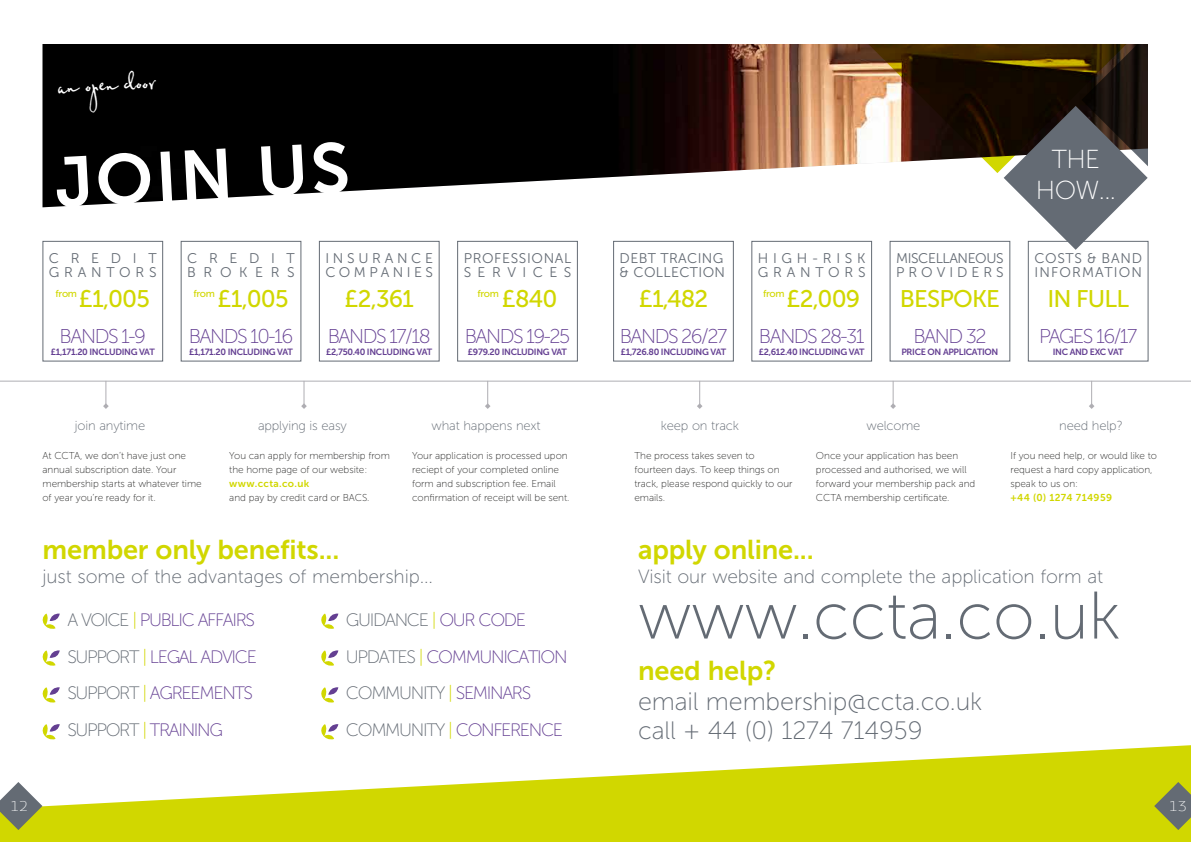
<style>
.page{position:relative;width:1191px;height:842px;background:#fff}
.page>*{position:absolute;margin:0;border:0;box-sizing:border-box;transform-origin:0 0}
.t1{font:70.3px "Museo Sans 700";color:#fff}
.t2{font:67.1px "Museo Sans 100";letter-spacing:-.005em;color:#646b74}
.t3{font:28.3px "Federico";color:#fff}
.t4{font:27.1px "Museo Sans 700";letter-spacing:-.005em;color:#d1d700}
.t5{font:26px "Museo Sans 100";letter-spacing:-.025em;color:#fff}
.t6{font:25.1px/29px "Museo Sans 100";letter-spacing:-.005em;color:#646b74}
.t7{font:24px "Museo Sans 500";letter-spacing:-.035em;color:#d1d700}
.t8{font:20px "Museo Sans 100";letter-spacing:-.075em;color:#643f92}
.t9{font:19.1px "Museo Sans 100";letter-spacing:-.005em;color:#646b74}
.t10{font:18px "Museo Sans 100";letter-spacing:-.075em;color:#643f92}
.t11{font:18px "Museo Sans 100";letter-spacing:-.075em;color:#646b74}
.t12{font:14px/14px "Museo Sans 300";letter-spacing:.025em;color:#646b74}
.t13{font:14px/14px "Museo Sans 300";letter-spacing:-.03em;color:#646b74}
.t14{font:14px/14px "Museo Sans 300";letter-spacing:.085em;color:#646b74}
.t15{font:14px/14px "Museo Sans 300";letter-spacing:.045em;color:#646b74}
.t16{font:14px/14px "Museo Sans 300";letter-spacing:.245em;color:#646b74}
.t17{font:14px/14px "Museo Sans 300";letter-spacing:.335em;color:#646b74}
.t18{font:14px/14px "Museo Sans 300";letter-spacing:.34em;color:#646b74}
.t19{font:14px/14px "Museo Sans 300";letter-spacing:.545em;color:#646b74}
.t20{font:300 14px "Enzo Offc";color:#fff}
.t21{font:13px "Museo Sans 100";letter-spacing:-.01em;color:#646b74}
.t22{font:10px/14px "Museo Sans 100";letter-spacing:-.005em;color:#282827}
.t23{font:10px "Museo Sans 700";letter-spacing:.035em;color:#d1d700}
.t24{font:10px "Museo Sans 500";letter-spacing:-.035em;color:#d1d700}
.t25{font:9px "Museo Sans 700";letter-spacing:-.035em;color:#643f92}
.s1{color:#646b74}
.s2{color:#d1d700}
.s3{color:#643f92}
</style>
<div class="page">
<svg style="left:0;top:745px;width:1191px;height:97px;fill:#d1d700"></svg>
<svg style="left:0;top:782px;width:42px;height:48px"></svg>
<svg style="left:1154px;top:782px;width:37px;height:48px;background:#919843"></svg>
<img style="left:43px;top:44px;width:784px;height:163px">
<svg style="left:827px;top:44px;width:176px;height:129px"></svg>
<svg style="left:1003px;top:44px;width:146px;height:206px"></svg>
<div style="left:1148px;top:0;width:43px;height:225px;background:#fff"></div>
<div style="left:43px;top:241px;width:120px;height:120px;border:1px solid #646b74"></div>
<div style="left:181px;top:241px;width:120px;height:120px;border:1px solid #646b74"></div>
<div style="left:319px;top:241px;width:120px;height:120px;border:1px solid #646b74"></div>
<div style="left:457px;top:241px;width:121px;height:120px;border:1px solid #646b74"></div>
<div style="left:613px;top:241px;width:120px;height:120px;border:1px solid #646b74"></div>
<div style="left:751px;top:241px;width:121px;height:120px;border:1px solid #646b74"></div>
<div style="left:889px;top:241px;width:121px;height:120px;border:1px solid #646b74"></div>
<div style="left:1028px;top:241px;width:120px;height:120px;border:1px solid #646b74"></div>
<hr style="left:0;top:381px;width:1191px;height:1px;background:#afaeb3">
<svg style="left:485px;top:381px;width:5px;height:28px"></svg>
<svg style="left:697px;top:381px;width:5px;height:28px"></svg>
<svg style="left:890px;top:381px;width:6px;height:28px"></svg>
<svg style="left:1088px;top:381px;width:6px;height:28px"></svg>
<svg style="left:301px;top:381px;width:6px;height:28px"></svg>
<svg style="left:103px;top:381px;width:6px;height:28px"></svg>
<svg style="left:42px;top:613px;width:18px;height:16px"></svg>
<svg style="left:321px;top:613px;width:17px;height:16px"></svg>
<svg style="left:42px;top:650px;width:18px;height:16px"></svg>
<svg style="left:321px;top:650px;width:17px;height:16px"></svg>
<svg style="left:42px;top:687px;width:18px;height:16px"></svg>
<svg style="left:321px;top:687px;width:17px;height:16px"></svg>
<svg style="left:42px;top:724px;width:18px;height:16px"></svg>
<svg style="left:321px;top:724px;width:17px;height:16px"></svg>
<h3 class="t3" style="left:56px;top:66px;width:99px;rotate:-3deg">an open door</h3>
<h1 class="t1" style="left:53px;top:144px;width:297px;rotate:-3deg">JOIN US</h1>
<h3 class="t18" style="left:49px;top:251px;width:109px">CREDIT<br>GRANTORS</h3>
<p class="t24" style="left:56px;top:288px;width:23px">from</p>
<h3 class="t7" style="left:79px;top:286px;width:72px">£1,005</h3>
<h3 class="t8" style="left:60px;top:326px;width:88px">BANDS 1-9</h3>
<p class="t25" style="left:51px;top:347px;width:105px">£1,171.20 INCLUDING VAT</p>
<h3 class="t19" style="left:187px;top:251px;width:109px">CREDIT<br>BROKERS</h3>
<p class="t24" style="left:193px;top:288px;width:23px">from</p>
<h3 class="t7" style="left:218px;top:286px;width:72px">£1,005</h3>
<h3 class="t8" style="left:189px;top:326px;width:106px">BANDS 10-16</h3>
<p class="t25" style="left:189px;top:347px;width:105px">£1,171.20 INCLUDING VAT</p>
<h3 class="t16" style="left:325px;top:251px;width:109px">INSURANCE<br>COMPANIES</h3>
<h3 class="t7" style="left:344px;top:286px;width:71px">£2,361</h3>
<h3 class="t8" style="left:328px;top:326px;width:105px">BANDS 17/18</h3>
<p class="t25" style="left:326px;top:347px;width:107px">£2,750.40 INCLUDING VAT</p>
<h3 class="t15" style="left:464px;top:251px;width:109px">PROFESSIONAL<br>SERVICES</h3>
<p class="t24" style="left:477px;top:288px;width:23px">from</p>
<h3 class="t7" style="left:502px;top:286px;width:57px">£840</h3>
<h3 class="t8" style="left:465px;top:326px;width:107px">BANDS 19-25</h3>
<p class="t25" style="left:468px;top:347px;width:101px">£979.20 INCLUDING VAT</p>
<h3 class="t21" style="left:75px;top:419px;width:72px">join anytime</h3>
<p class="t22" style="left:43px;top:449px;width:161px">At CCTA, we don’t have just one annual subscription date. Your membership starts at whatever time of year you’re ready for it.</p>
<h3 class="t21" style="left:258px;top:419px;width:90px">applying is easy</h3>
<p class="t22" style="left:229px;top:449px;width:162px">You can apply for membership from the home page of our website:</p>
<p class="t23" style="left:229px;top:478px;width:82px">www.ccta.co.uk</p>
<p class="t22" style="left:229px;top:491px;width:142px">and pay by credit card or BACS.</p>
<h3 class="t21" style="left:431px;top:419px;width:111px">what happens next</h3>
<p class="t22" style="left:412px;top:449px;width:159px">Your application is processed upon reciept of your completed online form and subscription fee. Email confirmation of receipt will be sent.</p>
<h3 class="t4" style="left:43px;top:535px;width:298px">member only benefits...</h3>
<h3 class="t9" style="left:43px;top:566px;width:392px">just some of the advantages of membership...</h3>
<h3 class="t10" style="left:67px;top:610px;width:189px"><span class="s1">A VOICE</span> <span class="s2">|</span> PUBLIC AFFAIRS</h3>
<h3 class="t11" style="left:346px;top:610px;width:182px">GUIDANCE <span class="s2">|</span> <span class="s3">OUR CODE</span></h3>
<h3 class="t10" style="left:67px;top:647px;width:191px"><span class="s1">SUPPORT</span> <span class="s2">|</span> LEGAL ADVICE</h3>
<h3 class="t10" style="left:346px;top:647px;width:223px"><span class="s1">UPDATES</span> <span class="s2">|</span> COMMUNICATION</h3>
<h3 class="t10" style="left:67px;top:684px;width:187px"><span class="s1">SUPPORT</span> <span class="s2">|</span> AGREEMENTS</h3>
<h3 class="t11" style="left:346px;top:684px;width:187px">COMMUNITY <span class="s2">|</span> <span class="s3">SEMINARS</span></h3>
<h3 class="t10" style="left:67px;top:720px;width:157px"><span class="s1">SUPPORT</span> <span class="s2">|</span> TRAINING</h3>
<h3 class="t10" style="left:346px;top:720px;width:219px"><span class="s1">COMMUNITY</span> <span class="s2">|</span> CONFERENCE</h3>
<h3 class="t5" style="left:1052px;top:145px;width:50px">THE</h3>
<h3 class="t12" style="left:619px;top:251px;width:107px">DEBT TRACING &amp; COLLECTION</h3>
<h3 class="t7" style="left:638px;top:286px;width:71px">£1,482</h3>
<h3 class="t8" style="left:620px;top:326px;width:109px">BANDS 26/27</h3>
<p class="t25" style="left:620px;top:347px;width:107px">£1,726.80 INCLUDING VAT</p>
<h3 class="t17" style="left:758px;top:251px;width:109px">HIGH-RISK<br>GRANTORS</h3>
<p class="t24" style="left:763px;top:288px;width:23px">from</p>
<h3 class="t7" style="left:786px;top:286px;width:75px">£2,009</h3>
<h3 class="t8" style="left:759px;top:326px;width:107px">BANDS 28-31</h3>
<p class="t25" style="left:759px;top:347px;width:107px">£2,612.40 INCLUDING VAT</p>
<h3 class="t13" style="left:896px;top:251px;width:109px">MISCELLANEOUS<br>PROVIDERS</h3>
<h3 class="t7" style="left:900px;top:286px;width:102px">BESPOKE</h3>
<h3 class="t8" style="left:913px;top:326px;width:75px">BAND 32</h3>
<p class="t25" style="left:901px;top:347px;width:99px">PRICE ON APPLICATION</p>
<h3 class="t5" style="left:1036px;top:176px;width:82px">HOW...</h3>
<h3 class="t14" style="left:1034px;top:251px;width:109px">COSTS &amp; BAND<br>INFORMATION</h3>
<h3 class="t7" style="left:1047px;top:286px;width:83px">IN FULL</h3>
<h3 class="t8" style="left:1039px;top:326px;width:100px">PAGES 16/17</h3>
<p class="t25" style="left:1052px;top:347px;width:72px">INC AND EXC VAT</p>
<h3 class="t21" style="left:660px;top:419px;width:80px">keep on track</h3>
<p class="t22" style="left:634px;top:449px;width:159px">The process takes seven to fourteen days. To keep things on track, please respond quickly to our emails.</p>
<h3 class="t21" style="left:866px;top:419px;width:55px">welcome</h3>
<p class="t22" style="left:816px;top:449px;width:161px">Once your application has been processed and authorised, we will forward your membership pack and<br>CCTA membership certificate.</p>
<h3 class="t21" style="left:1059px;top:419px;width:65px">need help?</h3>
<p class="t22" style="left:1010px;top:449px;width:148px">If you need help, or would like to request a hard copy application, speak to us on:</p>
<p class="t23" style="left:1010px;top:492px;width:103px">+44 (0) 1274 714959</p>
<h3 class="t4" style="left:638px;top:535px;width:177px">apply online...</h3>
<h3 class="t9" style="left:638px;top:566px;width:466px">Visit our website and complete the application form at</h3>
<h2 class="t2" style="left:638px;top:580px;width:484px">www.ccta.co.uk</h2>
<h3 class="t4" style="left:638px;top:655px;width:140px">need help?</h3>
<h3 class="t6" style="left:638px;top:687px;width:346px">email membership@ccta.co.uk call + 44 (0) 1274 714959</h3>
<h3 class="t20" style="left:10px;top:797px;width:20px">12</h3>
<h3 class="t20" style="left:1168px;top:797px;width:20px">13</h3>
</div>
